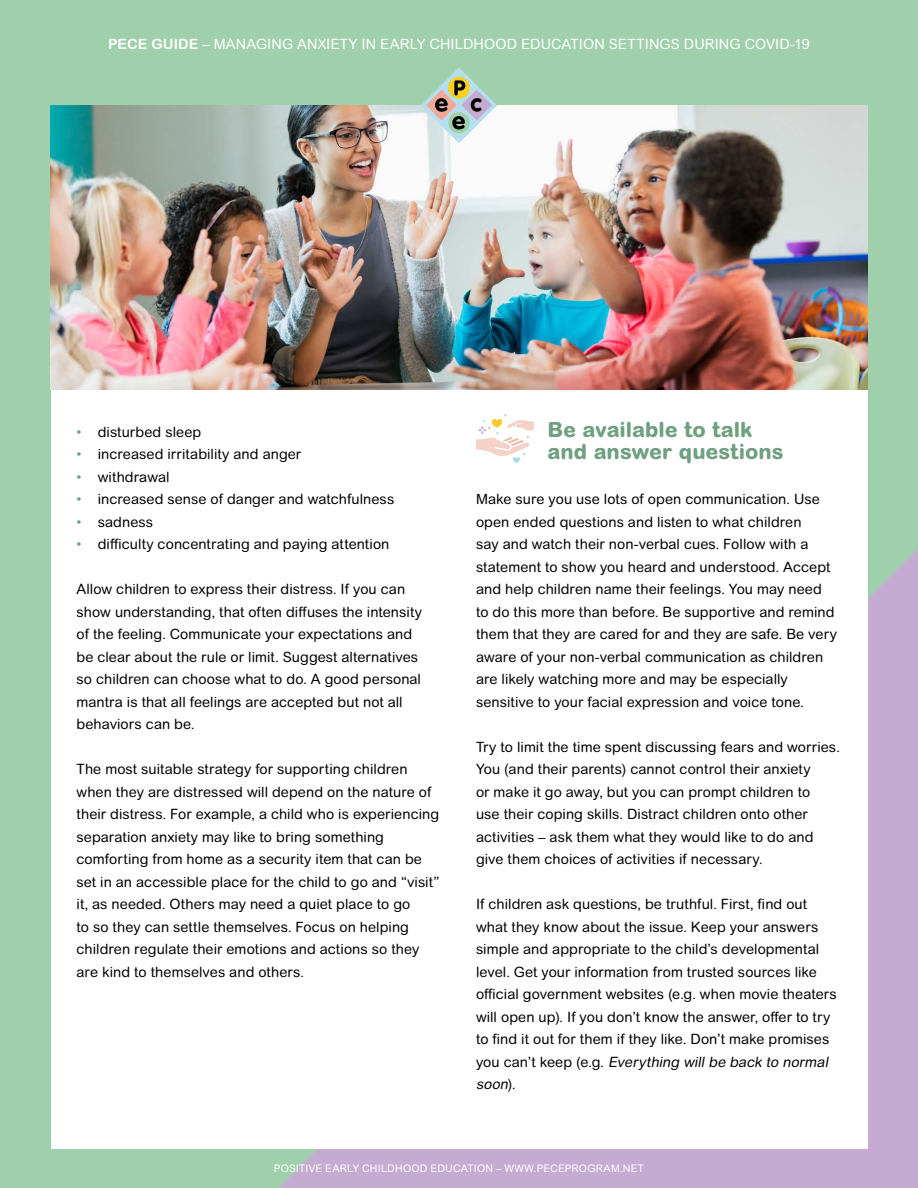
<style>
.page{position:relative;width:918px;height:1188px;background:#a0d0ab}
.page>*{position:absolute;margin:0;border:0;box-sizing:border-box;transform-origin:0 0}
.t1{font:800 21px/22.5px "Arial Rounded MT Pro";color:#70a081}
.t2{font:14.25px/22.5px "Arial Rounded MT Pro";letter-spacing:.005em;color:#000}
.t3{font:14.25px "Arial Rounded MT Pro";letter-spacing:.005em;color:#fff}
.t4{font:10.5px "Arial Rounded MT Pro";letter-spacing:.02em;color:#fff}
.s1{font-weight:700}
.s2{color:#70a081}
.s3{font-style:italic}
</style>
<div class="page">
<div style="left:279px;top:536px;width:639px;height:652px;background:#c5aad1"></div>
<div style="left:51px;top:105px;width:816px;height:1044px;background:#fff"></div>
<svg style="left:476px;top:414px;width:58px;height:49px"></svg>
<img style="left:51px;top:105px;width:816px;height:284px">
<svg style="left:421px;top:67px;width:76px;height:76px"></svg>
<p class="t3" style="left:108px;top:36px;width:703px"><span class="s1">PECE GUIDE</span> – MANAGING ANXIETY IN EARLY CHILDHOOD EDUCATION SETTINGS DURING COVID-19</p>
<p class="t2" style="left:77px;top:421px;width:126px"><span class="s2">•</span> disturbed sleep</p>
<p class="t2" style="left:77px;top:443px;width:226px"><span class="s2">•</span> increased irritability and anger</p>
<p class="t2" style="left:77px;top:466px;width:95px"><span class="s2">•</span> withdrawal</p>
<p class="t2" style="left:77px;top:488px;width:319px"><span class="s2">•</span> increased sense of danger and watchfulness</p>
<p class="t2" style="left:77px;top:511px;width:78px"><span class="s2">•</span> sadness</p>
<p class="t2" style="left:77px;top:533px;width:314px"><span class="s2">•</span> difficulty concentrating and paying attention</p>
<p class="t2" style="left:77px;top:578px;width:347px">Allow children to express their distress. If you can show understanding, that often diffuses the intensity of the feeling. Communicate your expectations and be clear about the rule or limit. Suggest alternatives so children can choose what to do. A good personal mantra is that all feelings are accepted but not all behaviors can be.</p>
<p class="t2" style="left:77px;top:758px;width:364px">The most suitable strategy for supporting children when they are distressed will depend on the nature of their distress. For example, a child who is experiencing separation anxiety may like to bring something comforting from home as a security item that can be set in an accessible place for the child to go and “visit” it, as needed. Others may need a quiet place to go<br>to so they can settle themselves. Focus on helping children regulate their emotions and actions so they are kind to themselves and others.</p>
<h1 class="t1" style="left:548px;top:418px;width:237px">Be available to talk and answer questions</h1>
<p class="t2" style="left:476px;top:488px;width:362px">Make sure you use lots of open communication. Use open ended questions and listen to what children<br>say and watch their non-verbal cues. Follow with a statement to show you heard and understood. Accept and help children name their feelings. You may need to do this more than before. Be supportive and remind them that they are cared for and they are safe. Be very aware of your non-verbal communication as children are likely watching more and may be especially sensitive to your facial expression and voice tone.</p>
<p class="t2" style="left:476px;top:736px;width:365px">Try to limit the time spent discussing fears and worries.<br>You (and their parents) cannot control their anxiety<br>or make it go away, but you can prompt children to<br>use their coping skills. Distract children onto other activities – ask them what they would like to do and give them choices of activities if necessary.</p>
<p class="t2" style="left:476px;top:893px;width:362px">If children ask questions, be truthful. First, find out what they know about the issue. Keep your answers simple and appropriate to the child’s developmental level. Get your information from trusted sources like official government websites (e.g. when movie theaters will open up). If you don’t know the answer, offer to try to find it out for them if they like. Don’t make promises y o u c a n ’ t k e e p ( e . g . <span class="s3">Everything will be back to normal soon</span>) .</p>
<p class="t4" style="left:274px;top:1163px;width:372px">POSITIVE EARLY CHILDHOOD EDUCATION – WWW.PECEPROGRAM.NET</p>
</div>
